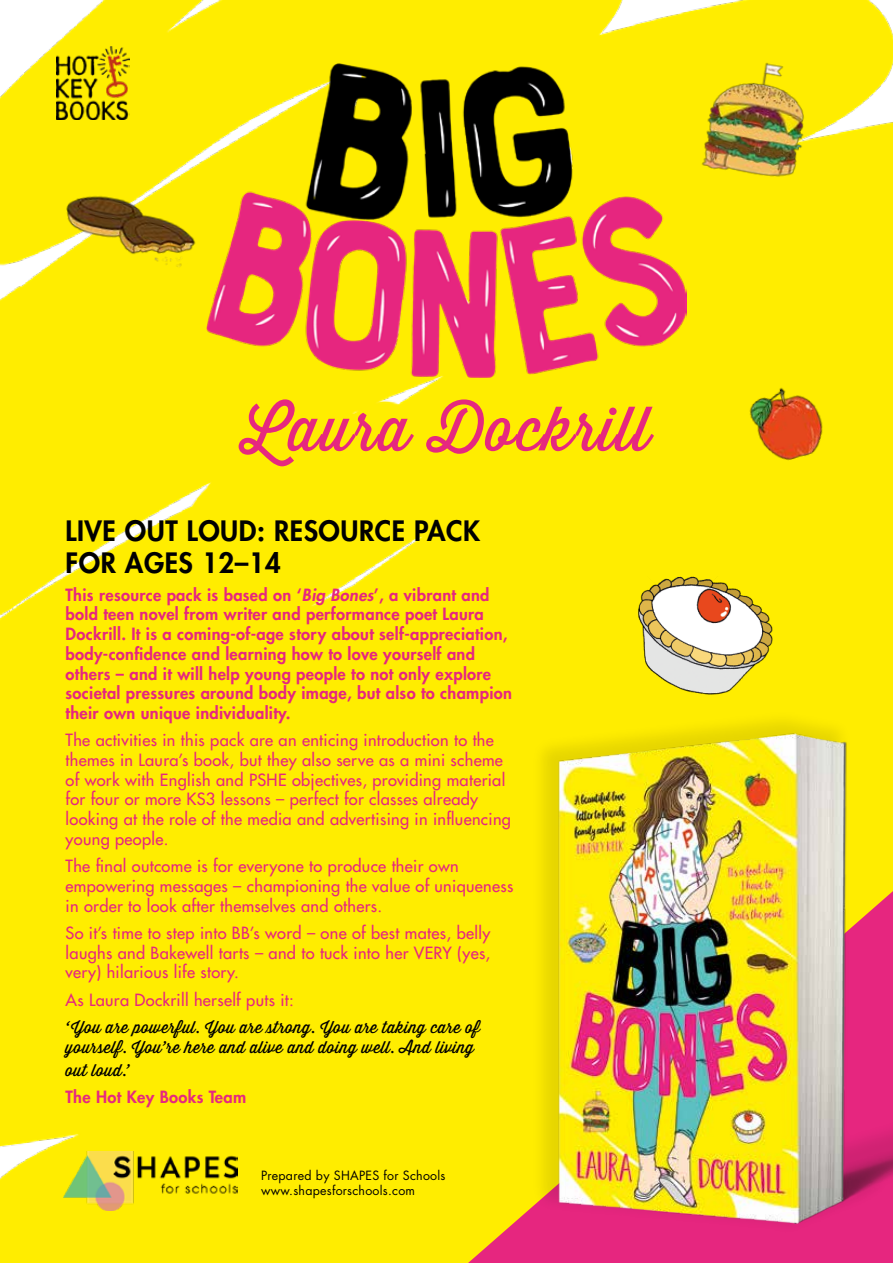
<style>
.page{position:relative;width:893px;height:1263px;background:#ffed00}
.page>*{position:absolute;margin:0;border:0;box-sizing:border-box;transform-origin:0 0}
.t1{font:60.9px "Thirsty Script";letter-spacing:.02em;color:#e6287f}
.t2{font:800 27.3px/32.8px "Futura";letter-spacing:.02em;color:#000}
.t3{font:16.35px/19.6px "Futura";letter-spacing:.02em;color:#e6267f}
.t4{font:800 16.35px/19.6px "Futura";letter-spacing:.02em;color:#e6267f}
.t5{font:16.35px/19.6px "Thirsty Script";letter-spacing:.02em;color:#000}
.t6{font:800 16.35px "Futura";letter-spacing:.02em;color:#e6287f}
.t7{font:12.45px/14.9px "Futura";letter-spacing:.02em;color:#000}
.s1{font-style:italic}
</style>
<div class="page">
<div style="left:468px;top:891px;width:22px;height:372px;background:#ffed00"></div>
<img style="left:490px;top:670px;width:403px;height:593px">
<img style="left:584px;top:552px;width:309px;height:201px">
<img style="left:685px;top:298px;width:208px;height:201px">
<img style="left:645px;top:0;width:224px;height:222px">
<img style="left:1px;top:69px;width:206px;height:224px">
<img style="left:207px;top:63px;width:479px;height:314px">
<img style="left:64px;top:1151px;width:173px;height:59px">
<img style="left:56px;top:46px;width:74px;height:74px">
<h1 class="t1" style="left:243px;top:385px;width:409px">Laura Dockrill</h1>
<h2 class="t2" style="left:66px;top:513px;width:416px">LIVE OUT LOUD: RESOURCE PACK<br>FOR AGES 12–14</h2>
<p class="t4" style="left:66px;top:585px;width:448px">This resource pack is based on ‘<span class="s1">Big Bones</span>’, a vibrant and bold teen novel from writer and performance poet Laura Dockrill. It is a coming-of-age story about self-appreciation, body-confidence and learning how to love yourself and others – and it will help young people to not only explore societal pressures around body image, but also to champion their own unique individuality.</p>
<p class="t3" style="left:66px;top:730px;width:447px">The activities in this pack are an enticing introduction to the themes in Laura’s book, but they also serve as a mini scheme of work with English and PSHE objectives, providing material for four or more KS3 lessons – perfect for classes already looking at the role of the media and advertising in influencing young people.</p>
<p class="t3" style="left:66px;top:856px;width:449px">The final outcome is for everyone to produce their own empowering messages – championing the value of uniqueness in order to look after themselves and others.</p>
<p class="t3" style="left:66px;top:923px;width:426px;text-align:justify">So it’s time to step into BB’s word – one of best mates, belly laughs and Bakewell tarts – and to tuck into her VERY (yes, very) hilarious life story.</p>
<p class="t3" style="left:66px;top:990px;width:230px">As Laura Dockrill herself puts it:</p>
<p class="t5" style="left:66px;top:1018px;width:416px">‘You are powerful. You are strong. You are taking care of yourself. You’re here and alive and doing well. And living</p>
<p class="t5" style="left:66px;top:1060px;width:65px">out loud.’</p>
<p class="t6" style="left:66px;top:1086px;width:182px">The Hot Key Books Team</p>
<p class="t7" style="left:261px;top:1167px;width:186px">Prepared by SHAPES for Schools www.shapesforschools.com</p>
</div>
